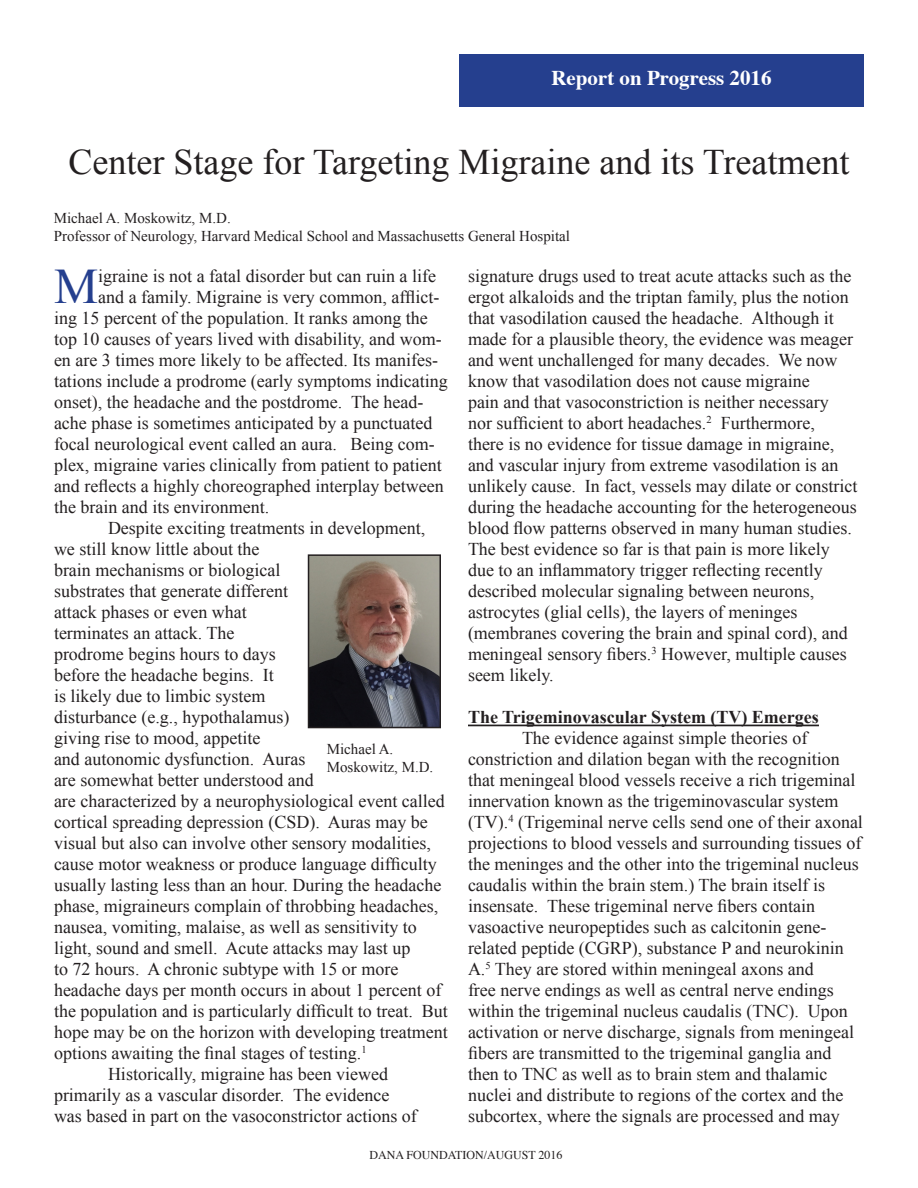
<style>
.page{position:relative;width:918px;height:1188px;background:#fff}
.page>*{position:absolute;margin:0;border:0;box-sizing:border-box;transform-origin:0 0}
.t1{font:49.65px "Times New Roman";color:#253f8e}
.t2{font:36px "Times New Roman";color:#231f20}
.t3{font:700 21px "Times";color:#fff}
.t4{font:18px/21px "Times New Roman";color:#231f20}
.t5{font:700 18px "Times New Roman";color:#231f20}
.t6{font:15px/18px "Times New Roman";color:#231f20}
.t7{font:12px "Times";color:#231f20}
</style>
<div class="page">
<hr style="left:468px;top:725px;width:351px;height:1px;background:#231f20">
<div style="left:459px;top:54px;width:405px;height:53px;background:#253f8e"></div>
<img style="left:311px;top:557px;width:127px;height:168px">
<div style="left:308px;top:554px;width:133px;height:174px;border:2px solid #231f20"></div>
<p class="t3" style="left:551px;top:58px;width:222px">Report on Progress 2016</p>
<p class="t2" style="left:69px;top:138px;width:783px">Center Stage for Targeting Migraine and its Treatment</p>
<p class="t6" style="left:54px;top:209px;width:179px">Michael A. Moskowitz, M.D.</p>
<p class="t6" style="left:54px;top:227px;width:518px">Professor of Neurology, Harvard Medical School and Massachusetts General Hospital</p>
<p class="t1" style="left:54px;top:253px;width:46px">M</p>
<p class="t4" style="left:98px;top:266px;width:339px">igraine is not a fatal disorder but can ruin a life</p>
<p class="t4" style="left:98px;top:287px;width:343px">and a family. Migraine is very common, afflict-</p>
<p class="t4" style="left:54px;top:308px;width:375px">ing 15 percent of the population. It ranks among the</p>
<p class="t4" style="left:54px;top:329px;width:389px">top 10 causes of years lived with disability, and wom-</p>
<p class="t4" style="left:54px;top:350px;width:386px">en are 3 times more likely to be affected. Its manifes-</p>
<p class="t4" style="left:54px;top:371px;width:395px">tations include a prodrome (early symptoms indicating</p>
<p class="t4" style="left:54px;top:392px;width:371px">onset), the headache and the postdrome. The head-</p>
<p class="t4" style="left:54px;top:413px;width:380px">ache phase is sometimes anticipated by a punctuated</p>
<p class="t4" style="left:54px;top:434px;width:382px">focal neurological event called an aura. Being com-</p>
<p class="t4" style="left:54px;top:455px;width:389px">plex, migraine varies clinically from patient to patient</p>
<p class="t4" style="left:54px;top:476px;width:391px">and reflects a highly choreographed interplay between</p>
<p class="t4" style="left:54px;top:497px;width:217px">the brain and its environment.</p>
<p class="t4" style="left:54px;top:518px;width:395px;text-indent:54px">Despite exciting treatments in development, we still know little about the<br>brain mechanisms or biological<br>substrates that generate different<br>attack phases or even what<br>terminates an attack. The<br>prodrome begins hours to days<br>before the headache begins. It<br>is likely due to limbic system<br>disturbance (e.g., hypothalamus)<br>giving rise to mood, appetite<br>and autonomic dysfunction. Auras<br>are somewhat better understood and<br>are characterized by a neurophysiological event called cortical spreading depression (CSD). Auras may be visual but also can involve other sensory modalities, cause motor weakness or produce language difficulty usually lasting less than an hour. During the headache phase, migraineurs complain of throbbing headaches, nausea, vomiting, malaise, as well as sensitivity to light, sound and smell. Acute attacks may last up<br>to 72 hours. A chronic subtype with 15 or more headache days per month occurs in about 1 percent of the population and is particularly difficult to treat. But hope may be on the horizon with developing treatment options awaiting the final stages of testing.<sup>1</sup></p>
<p class="t4" style="left:54px;top:1064px;width:364px;text-indent:54px">Historically, migraine has been viewed primarily as a vascular disorder. The evidence was based in part on the vasoconstrictor actions of</p>
<p class="t6" style="left:327px;top:740px;width:108px">Michael A.<br>Moskowitz, M.D.</p>
<p class="t4" style="left:468px;top:266px;width:391px">signature drugs used to treat acute attacks such as the ergot alkaloids and the triptan family, plus the notion that vasodilation caused the headache. Although it made for a plausible theory, the evidence was meager and went unchallenged for many decades. We now know that vasodilation does not cause migraine<br>pain and that vasoconstriction is neither necessary nor sufficient to abort headaches.<sup>2</sup> Furthermore,<br>there is no evidence for tissue damage in migraine, and vascular injury from extreme vasodilation is an unlikely cause. In fact, vessels may dilate or constrict during the headache accounting for the heterogeneous blood flow patterns observed in many human studies.<br>The best evidence so far is that pain is more likely due to an inflammatory trigger reflecting recently described molecular signaling between neurons, astrocytes (glial cells), the layers of meninges (membranes covering the brain and spinal cord), and meningeal sensory fibers.<sup>3</sup> However, multiple causes seem likely.</p>
<p class="t5" style="left:468px;top:705px;width:352px">The Trigeminovascular System (TV) Emerges</p>
<p class="t4" style="left:468px;top:728px;width:396px;text-indent:54px">The evidence against simple theories of constriction and dilation began with the recognition that meningeal blood vessels receive a rich trigeminal innervation known as the trigeminovascular system (TV).<sup>4</sup> (Trigeminal nerve cells send one of their axonal projections to blood vessels and surrounding tissues of the meninges and the other into the trigeminal nucleus caudalis within the brain stem.) The brain itself is insensate. These trigeminal nerve fibers contain vasoactive neuropeptides such as calcitonin gene&shy;related peptide (CGRP), substance P and neurokinin A.<sup>5</sup> They are stored within meningeal axons and<br>free nerve endings as well as central nerve endings within the trigeminal nucleus caudalis (TNC). Upon activation or nerve discharge, signals from meningeal fibers are transmitted to the trigeminal ganglia and then to TNC as well as to brain stem and thalamic nuclei and distribute to regions of the cortex and the subcortex, where the signals are processed and may</p>
<p class="t7" style="left:370px;top:1143px;width:195px">DANA FOUNDATION/AUGUST 2016</p>
</div>
